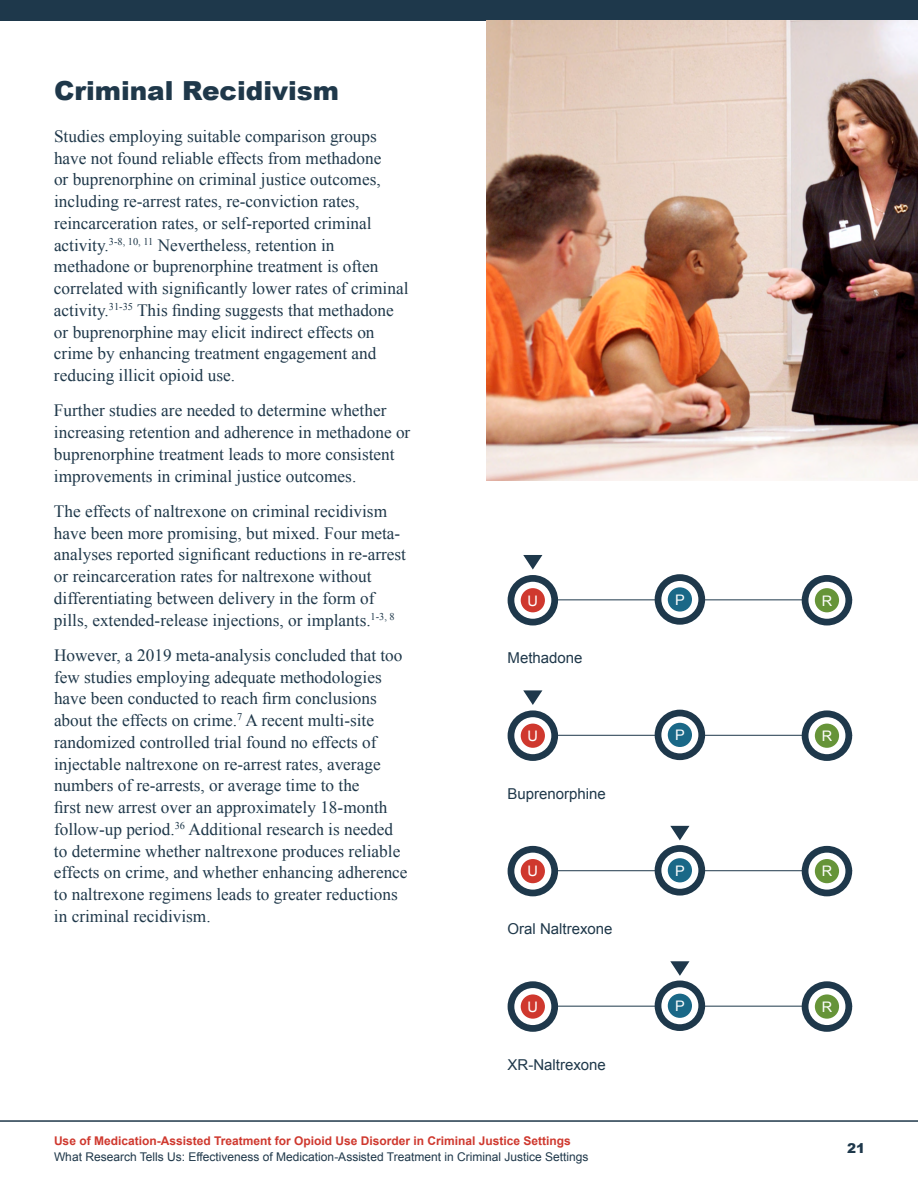
<style>
.page{position:relative;width:918px;height:1188px;background:#fff}
.page>*{position:absolute;margin:0;border:0;box-sizing:border-box;transform-origin:0 0}
.t1{font:900 26.25px "Arial";color:#1f384a}
.t2{font:17.25px/21.8px "Times New Roman";color:#1f384a}
.t3{font:15px "Arial";color:#1f384a}
.t4{font:14.55px "Arial";color:#fff}
.t5{font:900 13.5px "Arial";color:#1e384b}
.t6{font:12px "Arial";color:#1f384a}
.t7{font:700 12px "Arial";color:#cf382e}
.t8{font:10.35px "Times New Roman";color:#1f384a}
</style>
<div class="page">
<hr style="left:0;top:1120px;width:918px;height:2px;background:#1f384a">
<div style="left:0;top:0;width:918px;height:21px;background:#1e384b"></div>
<img style="left:486px;top:21px;width:432px;height:460px">
<hr style="left:533px;top:599px;width:319px;height:1px;background:#1e384b">
<svg style="left:805px;top:578px;width:44px;height:44px"></svg>
<div style="left:802px;top:575px;width:50px;height:50px;border:7px solid #1e384b;border-radius:50%"></div>
<div style="left:815px;top:588px;width:24px;height:24px;background:#669438;border-radius:50%"></div>
<svg style="left:658px;top:578px;width:44px;height:43px"></svg>
<div style="left:655px;top:574px;width:50px;height:51px;border:7px solid #1e384b;border-radius:50%"></div>
<div style="left:668px;top:587px;width:24px;height:25px;background:#1a6887;border-radius:50%"></div>
<svg style="left:511px;top:578px;width:44px;height:44px"></svg>
<div style="left:508px;top:575px;width:50px;height:50px;border:7px solid #1e384b;border-radius:50%"></div>
<div style="left:521px;top:588px;width:24px;height:24px;background:#cf382e;border-radius:50%"></div>
<svg style="left:523px;top:555px;width:19px;height:15px"></svg>
<hr style="left:533px;top:735px;width:319px;height:1px;background:#1e384b">
<svg style="left:805px;top:714px;width:44px;height:44px"></svg>
<div style="left:802px;top:710px;width:50px;height:51px;border:7px solid #1e384b;border-radius:50%"></div>
<div style="left:815px;top:724px;width:24px;height:24px;background:#669438;border-radius:50%"></div>
<svg style="left:658px;top:713px;width:44px;height:44px"></svg>
<div style="left:655px;top:710px;width:50px;height:50px;border:7px solid #1e384b;border-radius:50%"></div>
<div style="left:668px;top:723px;width:24px;height:24px;background:#1a6887;border-radius:50%"></div>
<svg style="left:511px;top:714px;width:44px;height:44px"></svg>
<div style="left:508px;top:710px;width:50px;height:51px;border:7px solid #1e384b;border-radius:50%"></div>
<div style="left:521px;top:724px;width:24px;height:24px;background:#cf382e;border-radius:50%"></div>
<svg style="left:523px;top:690px;width:19px;height:15px"></svg>
<hr style="left:533px;top:870px;width:319px;height:1px;background:#1e384b">
<svg style="left:805px;top:849px;width:44px;height:44px"></svg>
<div style="left:802px;top:846px;width:50px;height:50px;border:7px solid #1e384b;border-radius:50%"></div>
<div style="left:815px;top:859px;width:24px;height:24px;background:#669438;border-radius:50%"></div>
<svg style="left:658px;top:848px;width:44px;height:44px"></svg>
<div style="left:655px;top:845px;width:50px;height:51px;border:7px solid #1e384b;border-radius:50%"></div>
<div style="left:668px;top:858px;width:24px;height:24px;background:#1a6887;border-radius:50%"></div>
<svg style="left:511px;top:849px;width:44px;height:44px"></svg>
<div style="left:508px;top:846px;width:50px;height:50px;border:7px solid #1e384b;border-radius:50%"></div>
<div style="left:521px;top:859px;width:24px;height:24px;background:#cf382e;border-radius:50%"></div>
<svg style="left:670px;top:826px;width:19px;height:14px"></svg>
<hr style="left:533px;top:1006px;width:319px;height:1px;background:#1e384b">
<svg style="left:805px;top:985px;width:44px;height:43px"></svg>
<div style="left:802px;top:981px;width:50px;height:51px;border:7px solid #1e384b;border-radius:50%"></div>
<div style="left:815px;top:994px;width:24px;height:25px;background:#669438;border-radius:50%"></div>
<svg style="left:658px;top:984px;width:44px;height:44px"></svg>
<div style="left:655px;top:981px;width:50px;height:50px;border:7px solid #1e384b;border-radius:50%"></div>
<div style="left:668px;top:994px;width:24px;height:24px;background:#1a6887;border-radius:50%"></div>
<svg style="left:511px;top:985px;width:44px;height:43px"></svg>
<div style="left:508px;top:981px;width:50px;height:51px;border:7px solid #1e384b;border-radius:50%"></div>
<div style="left:521px;top:994px;width:24px;height:25px;background:#cf382e;border-radius:50%"></div>
<svg style="left:670px;top:961px;width:19px;height:15px"></svg>
<h3 class="t1" style="left:54px;top:71px;width:287px">Criminal Recidivism</h3>
<p class="t2" style="left:54px;top:125px;width:356px">Studies employing suitable comparison groups have not found reliable effects from methadone<br>or buprenorphine on criminal justice outcomes, including re-arrest rates, re-conviction rates, reincarceration rates, or self-reported criminal activity.<sup>3-8,</sup> <sup>10,</sup> <sup>11</sup> Nevertheless, retention in methadone or buprenorphine treatment is often correlated with significantly lower rates of criminal activity.</p>
<p class="t8" style="left:109px;top:300px;width:26px">31-35</p>
<p class="t2" style="left:54px;top:299px;width:341px;text-indent:83px">This finding suggests that methadone or buprenorphine may elicit indirect effects on crime by enhancing treatment engagement and reducing illicit opioid use.</p>
<p class="t2" style="left:54px;top:399px;width:358px">Further studies are needed to determine whether increasing retention and adherence in methadone or buprenorphine treatment leads to more consistent improvements in criminal justice outcomes.</p>
<p class="t2" style="left:54px;top:500px;width:354px">The effects of naltrexone on criminal recidivism have been more promising, but mixed. Four meta&shy;analyses reported significant reductions in re-arrest or reincarceration rates for naltrexone without differentiating between delivery in the form of pills, extended-release injections, or implants.<sup>1-3,</sup> <sup>8</sup></p>
<p class="t2" style="left:54px;top:644px;width:355px">However, a 2019 meta-analysis concluded that too few studies employing adequate methodologies have been conducted to reach firm conclusions about the effects on crime. A recent multi-site randomized controlled trial found no effects of injectable naltrexone on re-arrest rates, average numbers of re-arrests, or average time to the<br>first new arrest over an approximately 18-month follow-up period. Additional research is needed to determine whether naltrexone produces reliable effects on crime, and whether enhancing adherence to naltrexone regimens leads to greater reductions in criminal recidivism.</p>
<p class="t8" style="left:237px;top:710px;width:7px">7</p>
<p class="t8" style="left:175px;top:819px;width:12px">36</p>
<p class="t4" style="left:528px;top:591px;width:12px">U</p>
<p class="t4" style="left:675px;top:590px;width:11px">P</p>
<p class="t4" style="left:822px;top:591px;width:12px">R</p>
<p class="t3" style="left:508px;top:648px;width:77px">Methadone</p>
<p class="t4" style="left:528px;top:726px;width:12px">U</p>
<p class="t4" style="left:675px;top:726px;width:11px">P</p>
<p class="t4" style="left:822px;top:726px;width:12px">R</p>
<p class="t3" style="left:508px;top:784px;width:100px">Buprenorphine</p>
<p class="t4" style="left:528px;top:862px;width:12px">U</p>
<p class="t4" style="left:675px;top:861px;width:11px">P</p>
<p class="t4" style="left:822px;top:862px;width:12px">R</p>
<p class="t3" style="left:508px;top:919px;width:107px">Oral Naltrexone</p>
<p class="t4" style="left:528px;top:997px;width:12px">U</p>
<p class="t4" style="left:675px;top:996px;width:11px">P</p>
<p class="t4" style="left:822px;top:997px;width:12px">R</p>
<p class="t3" style="left:508px;top:1055px;width:100px">XR-Naltrexone</p>
<p class="t7" style="left:54px;top:1133px;width:518px">Use of Medication-Assisted Treatment for Opioid Use Disorder in Criminal Justice Settings</p>
<p class="t6" style="left:54px;top:1149px;width:536px">What Research Tells Us: Effectiveness of Medication-Assisted Treatment in Criminal Justice Settings</p>
<p class="t5" style="left:847px;top:1138px;width:20px">21</p>
</div>
